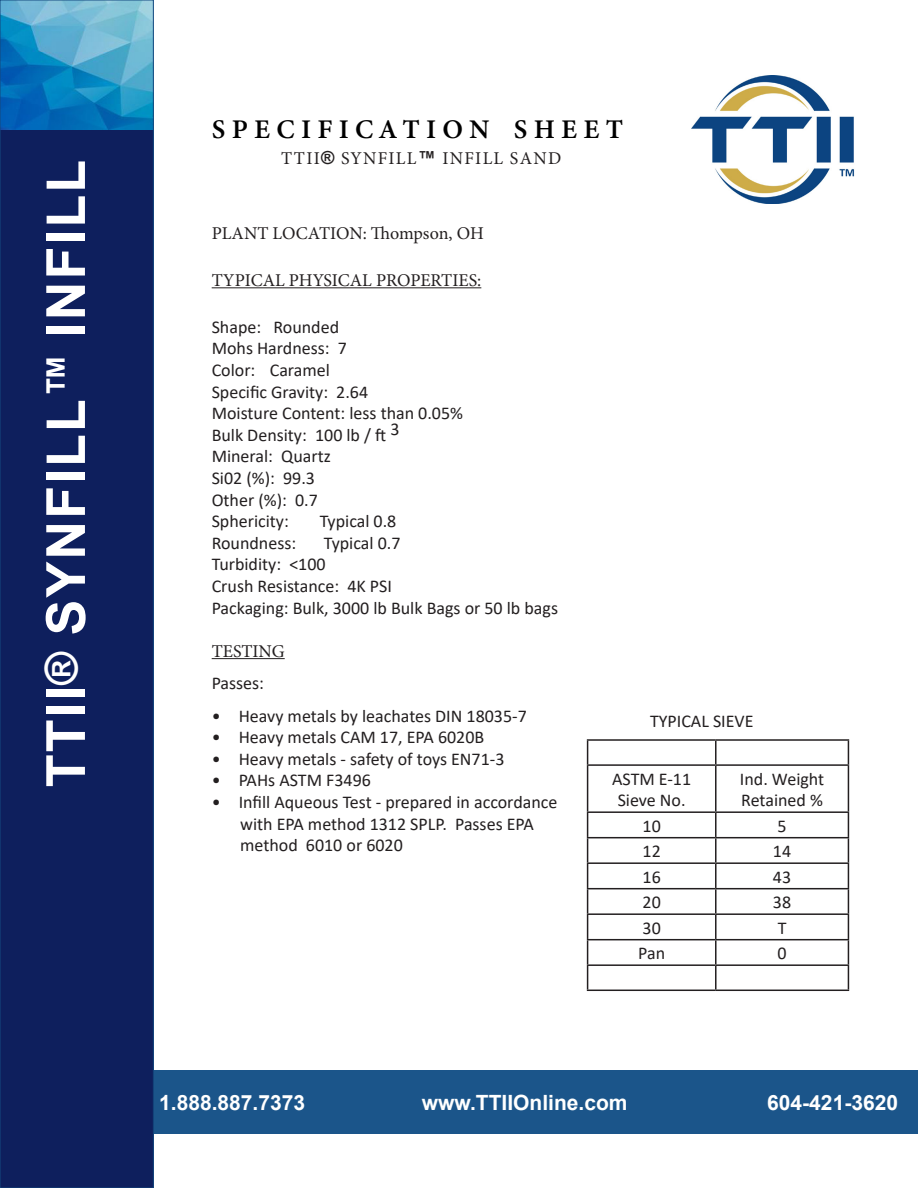
<style>
.page{position:relative;width:918px;height:1188px;background:#fff}
.page>*{position:absolute;margin:0;border:0;box-sizing:border-box;transform-origin:0 0}
.t1{font:700 54px "Arial";letter-spacing:.035em;color:#fff}
.t2{font:27px "Minion Variable Concept";color:#000}
.t3{font:700 21px "Arial";color:#fff}
.t4{font:18px/21.6px "Calibri";color:#231f20;text-align:center}
.t5{font:18px "Minion Pro";color:#231f20}
.t6{font:18px "Minion Pro";letter-spacing:.07em;color:#231f20}
.s1{font-size:45px}
.s2{font-family:"Arial";font-weight:700}
</style>
<div class="page">
<div style="left:153px;top:1070px;width:765px;height:64px;background:#1b558a"></div>
<div style="left:0;top:0;width:153px;height:1188px;background:#0e1f5d"></div>
<img style="left:2px;top:2px;width:150px;height:128px">
<div style="left:0;top:0;width:154px;height:1188px;border:1px solid #14497f"></div>
<hr style="left:212px;top:287px;width:269px;height:1px;background:#231f20">
<hr style="left:212px;top:658px;width:73px;height:1px;background:#231f20">
<img style="left:691px;top:75px;width:164px;height:128px">
<hr style="left:587px;top:739px;width:129px;height:2px;background:#231f20">
<svg style="left:587px;top:741px;width:1px;height:23px"></svg>
<hr style="left:716px;top:739px;width:133px;height:2px;background:#231f20">
<hr style="left:715px;top:741px;width:2px;height:23px;background:#231f20">
<svg style="left:848px;top:741px;width:1px;height:23px"></svg>
<hr style="left:587px;top:764px;width:129px;height:2px;background:#231f20">
<hr style="left:587px;top:766px;width:1px;height:45px;background:#231f20">
<hr style="left:716px;top:764px;width:133px;height:2px;background:#231f20">
<hr style="left:715px;top:766px;width:2px;height:45px;background:#231f20">
<hr style="left:848px;top:766px;width:1px;height:45px;background:#231f20">
<hr style="left:587px;top:811px;width:129px;height:2px;background:#231f20">
<hr style="left:716px;top:811px;width:133px;height:2px;background:#231f20">
<hr style="left:715px;top:813px;width:2px;height:24px;background:#231f20">
<hr style="left:587px;top:837px;width:129px;height:1px;background:#231f20">
<hr style="left:716px;top:837px;width:133px;height:1px;background:#231f20">
<hr style="left:715px;top:838px;width:2px;height:24px;background:#231f20">
<hr style="left:587px;top:862px;width:129px;height:2px;background:#231f20">
<hr style="left:716px;top:862px;width:133px;height:2px;background:#231f20">
<hr style="left:715px;top:864px;width:2px;height:24px;background:#231f20">
<hr style="left:587px;top:888px;width:129px;height:1px;background:#231f20">
<hr style="left:716px;top:888px;width:133px;height:1px;background:#231f20">
<hr style="left:715px;top:889px;width:2px;height:24px;background:#231f20">
<hr style="left:587px;top:913px;width:129px;height:2px;background:#231f20">
<hr style="left:716px;top:913px;width:133px;height:2px;background:#231f20">
<hr style="left:715px;top:915px;width:2px;height:24px;background:#231f20">
<hr style="left:587px;top:939px;width:129px;height:1px;background:#231f20">
<hr style="left:716px;top:939px;width:133px;height:1px;background:#231f20">
<hr style="left:715px;top:940px;width:2px;height:24px;background:#231f20">
<hr style="left:587px;top:964px;width:129px;height:2px;background:#231f20">
<svg style="left:587px;top:813px;width:1px;height:177px"></svg>
<hr style="left:716px;top:964px;width:133px;height:2px;background:#231f20">
<hr style="left:715px;top:966px;width:2px;height:24px;background:#231f20">
<svg style="left:848px;top:813px;width:1px;height:177px"></svg>
<hr style="left:587px;top:990px;width:129px;height:1px;background:#231f20">
<hr style="left:716px;top:990px;width:133px;height:1px;background:#231f20">
<p class="t1" style="left:28px;top:787px;width:629px;rotate:-90deg">TTII<span class="s1">®</span> SYNFILL<span class="s1">™</span> INFILL</p>
<p class="t2" style="left:212px;top:111px;width:413px">S P E C I F I C A T I O N S H E E T</p>
<p class="t6" style="left:281px;top:146px;width:282px">TTII<span class="s2">®</span> SYNFILL<span class="s2">™</span> INFILL SAND</p>
<p class="t5" style="left:212px;top:221px;width:274px">PLANT LOCATION: Thompson, OH</p>
<p class="t5" style="left:212px;top:268px;width:271px">TYPICAL PHYSICAL PROPERTIES:</p>
<p class="t4" style="left:212px;top:316px;width:129px">Shape: Rounded</p>
<p class="t4" style="left:212px;top:337px;width:137px">Mohs Hardness: 7</p>
<p class="t4" style="left:212px;top:359px;width:120px">Color: Caramel</p>
<p class="t4" style="left:212px;top:380px;width:158px">Specific Gravity: 2.64</p>
<p class="t4" style="left:212px;top:402px;width:253px">Moisture Content: less than 0.05%</p>
<p class="t4" style="left:212px;top:424px;width:189px">Bulk Density: 100 lb / ft 3</p>
<p class="t4" style="left:212px;top:445px;width:121px">Mineral: Quartz</p>
<p class="t4" style="left:212px;top:467px;width:105px">Si02 (%): 99.3</p>
<p class="t4" style="left:212px;top:488px;width:108px">Other (%): 0.7</p>
<p class="t4" style="left:212px;top:510px;width:79px">Sphericity:</p>
<p class="t4" style="left:320px;top:510px;width:78px">Typical 0.8</p>
<p class="t4" style="left:212px;top:532px;width:86px">Roundness:</p>
<p class="t4" style="left:324px;top:532px;width:78px">Typical 0.7</p>
<p class="t4" style="left:212px;top:553px;width:116px">Turbidity: &lt;100</p>
<p class="t4" style="left:212px;top:575px;width:182px">Crush Resistance: 4K PSI</p>
<p class="t4" style="left:212px;top:596px;width:348px">Packaging: Bulk, 3000 lb Bulk Bags or 50 lb bags</p>
<p class="t5" style="left:212px;top:639px;width:75px">TESTING</p>
<p class="t4" style="left:212px;top:672px;width:54px">Passes:</p>
<p class="t4" style="left:212px;top:704px;width:317px">• Heavy metals by leachates DIN 18035-7</p>
<p class="t4" style="left:212px;top:726px;width:274px">• Heavy metals CAM 17, EPA 6020B</p>
<p class="t4" style="left:212px;top:748px;width:294px">• Heavy metals - safety of toys EN71-3</p>
<p class="t4" style="left:212px;top:769px;width:161px">• PAHs ASTM F3496</p>
<p class="t4" style="left:212px;top:791px;width:347px">• Infill Aqueous Test - prepared in accordance</p>
<p class="t4" style="left:240px;top:812px;width:295px">with EPA method 1312 SPLP. Passes EPA</p>
<p class="t4" style="left:240px;top:834px;width:164px">method 6010 or 6020</p>
<p class="t4" style="left:650px;top:710px;width:105px">TYPICAL SIEVE</p>
<p class="t4" style="left:612px;top:767px;width:81px">ASTM E-11<br>Sieve No.</p>
<p class="t4" style="left:740px;top:767px;width:86px;text-align:left">Ind. Weight<br>Retained %</p>
<p class="t4" style="left:643px;top:814px;width:20px">10</p>
<p class="t4" style="left:778px;top:814px;width:11px">5</p>
<p class="t4" style="left:643px;top:840px;width:20px">12</p>
<p class="t4" style="left:773px;top:840px;width:20px">14</p>
<p class="t4" style="left:643px;top:865px;width:20px">16</p>
<p class="t4" style="left:773px;top:865px;width:20px">43</p>
<p class="t4" style="left:643px;top:891px;width:20px">20</p>
<p class="t4" style="left:773px;top:891px;width:20px">38</p>
<p class="t4" style="left:643px;top:916px;width:20px">30</p>
<p class="t4" style="left:778px;top:916px;width:10px">T</p>
<p class="t4" style="left:638px;top:942px;width:28px">Pan</p>
<p class="t4" style="left:778px;top:942px;width:11px">0</p>
<p class="t3" style="left:159px;top:1088px;width:147px">1.888.887.7373</p>
<p class="t3" style="left:422px;top:1088px;width:207px">www.TTIIOnline.com</p>
<p class="t3" style="left:767px;top:1088px;width:132px">604-421-3620</p>
</div>
